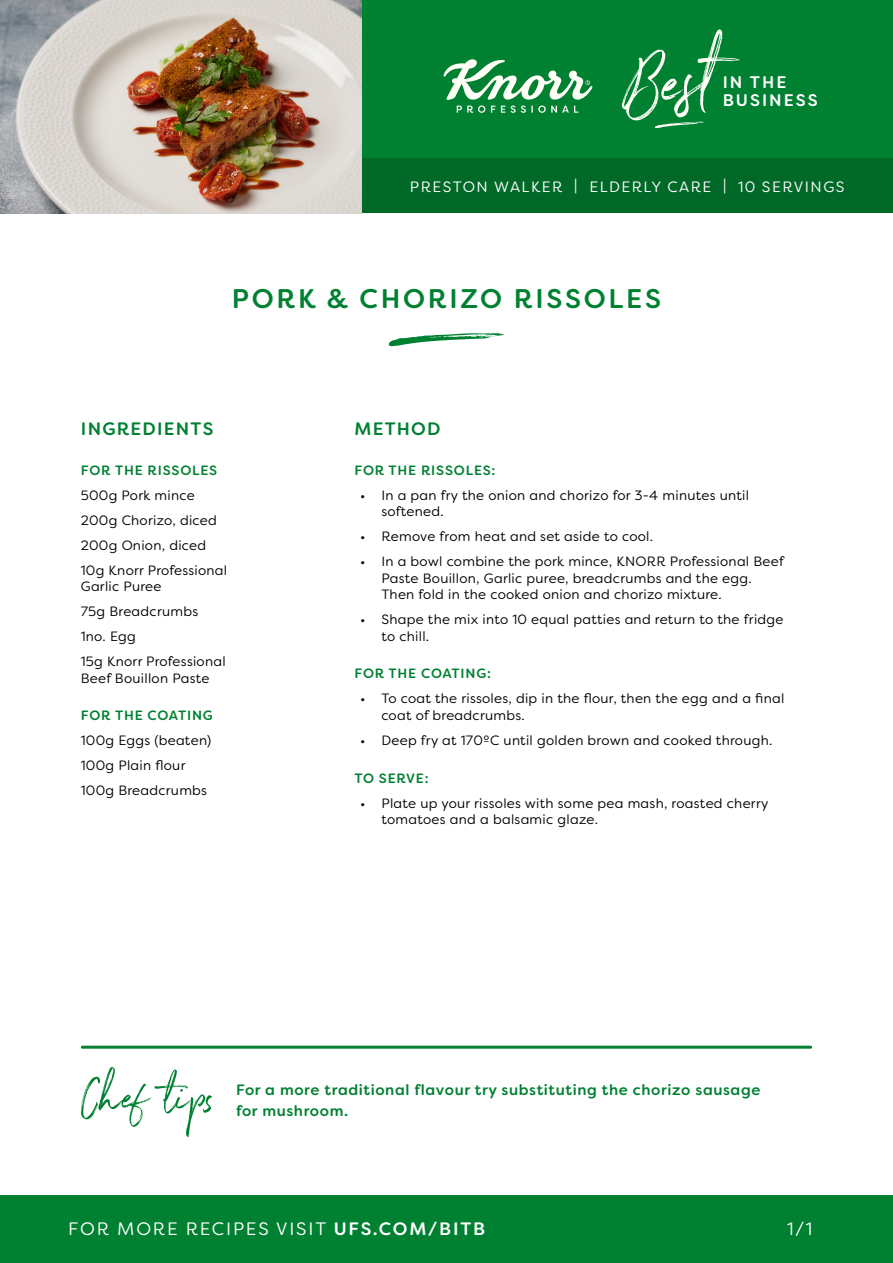
<style>
.page{position:relative;width:893px;height:1263px;background:#fff}
.page>*{position:absolute;margin:0;border:0;box-sizing:border-box;transform-origin:0 0}
.t1{font:51.3px "Northwell";color:#008132}
.t2{font:500 27px "Filson Soft";letter-spacing:.1em;color:#008132}
.t3{font:18px "Filson Soft";letter-spacing:.1em;color:#fff}
.t4{font:500 18px "Filson Soft";letter-spacing:.07em;color:#008132}
.t5{font:500 16.8px/18.1px "Filson Soft";letter-spacing:.12em;color:#fff}
.t6{font:500 15px "Filson Soft";letter-spacing:.04em;color:#008132}
.t7{font:15px "Filson Soft";letter-spacing:.1em;color:#fff}
.t8{font:13.5px/25px "Filson Soft";letter-spacing:.02em;color:#000}
.t9{font:500 13.5px "Filson Soft";letter-spacing:.06em;color:#008132}
.s1{font-weight:500}
</style>
<div class="page">
<div style="left:361px;top:157px;width:532px;height:56px;background:#006928"></div>
<div style="left:361px;top:0;width:532px;height:157px;background:#008132"></div>
<div style="left:0;top:1195px;width:893px;height:68px;background:#008132"></div>
<svg style="left:444px;top:59px;width:149px;height:41px"></svg>
<svg style="left:457px;top:106px;width:28px;height:7px"></svg>
<svg style="left:491px;top:106px;width:87px;height:7px"></svg>
<svg style="left:622px;top:29px;width:118px;height:99px"></svg>
<img style="left:0;top:0;width:361px;height:213px">
<svg style="left:389px;top:333px;width:115px;height:13px"></svg>
<hr style="left:82px;top:1046px;width:729px;height:3px;background:#008132">
<p class="t5" style="left:723px;top:73px;width:97px">IN THE<br>BUSINESS</p>
<p class="t7" style="left:410px;top:177px;width:436px">PRESTON WALKER | ELDERLY CARE | 10 SERVINGS</p>
<h2 class="t2" style="left:232px;top:281px;width:431px">PORK &amp; CHORIZO RISSOLES</h2>
<h3 class="t4" style="left:81px;top:417px;width:134px">INGREDIENTS</h3>
<h3 class="t4" style="left:355px;top:417px;width:87px">METHOD</h3>
<p class="t9" style="left:81px;top:461px;width:138px">FOR THE RISSOLES</p>
<p class="t8" style="left:81px;top:482px;width:148px">500g Pork mince<br>200g Chorizo, diced<br>200g Onion, diced<br>10g Knorr Professional</p>
<p class="t8" style="left:81px;top:574px;width:146px">Garlic Puree<br>75g Breadcrumbs<br>1no. Egg<br>15g Knorr Professional</p>
<p class="t8" style="left:81px;top:665px;width:130px">Beef Bouillon Paste</p>
<p class="t9" style="left:81px;top:707px;width:133px">FOR THE COATING</p>
<p class="t8" style="left:81px;top:728px;width:132px">100g Eggs (beaten)<br>100g Plain flour<br>100g Breadcrumbs</p>
<p class="t9" style="left:354px;top:461px;width:143px">FOR THE RISSOLES:</p>
<p class="t8" style="left:381px;top:486px;width:369px;line-height:16.5px;text-indent:-21px">• In a pan fry the onion and chorizo for 3-4 minutes until softened.</p>
<p class="t8" style="left:360px;top:524px;width:295px">• Remove from heat and set aside to cool.</p>
<p class="t8" style="left:381px;top:553px;width:404px;line-height:16.5px;text-indent:-21px">• In a bowl combine the pork mince, KNORR Professional Beef<br>Paste Bouillon, Garlic puree, breadcrumbs and the egg.<br>Then fold in the cooked onion and chorizo mixture.</p>
<p class="t8" style="left:381px;top:611px;width:404px;line-height:16.5px;text-indent:-21px">• Shape the mix into 10 equal patties and return to the fridge to chill.</p>
<p class="t9" style="left:354px;top:665px;width:138px">FOR THE COATING:</p>
<p class="t8" style="left:381px;top:690px;width:405px;line-height:16.5px;text-indent:-21px">• To coat the rissoles, dip in the flour, then the egg and a final coat of breadcrumbs.</p>
<p class="t8" style="left:360px;top:727px;width:414px">• Deep fry at 170ºC until golden brown and cooked through.</p>
<p class="t9" style="left:354px;top:769px;width:76px">TO SERVE:</p>
<p class="t8" style="left:381px;top:794px;width:389px;line-height:16.5px;text-indent:-21px">• Plate up your rissoles with some pea mash, roasted cherry tomatoes and a balsamic glaze.</p>
<h1 class="t1" style="left:81px;top:1060px;width:136px">Chef tips</h1>
<p class="t6" style="left:236px;top:1080px;width:526px">For a more traditional flavour try substituting the chorizo sausage</p>
<p class="t6" style="left:236px;top:1101px;width:114px">for mushroom.</p>
<h3 class="t3" style="left:68px;top:1217px;width:418px">FOR MORE RECIPES VISIT <span class="s1">UFS.COM/BITB</span></h3>
<h3 class="t3" style="left:787px;top:1217px;width:27px">1/1</h3>
</div>
